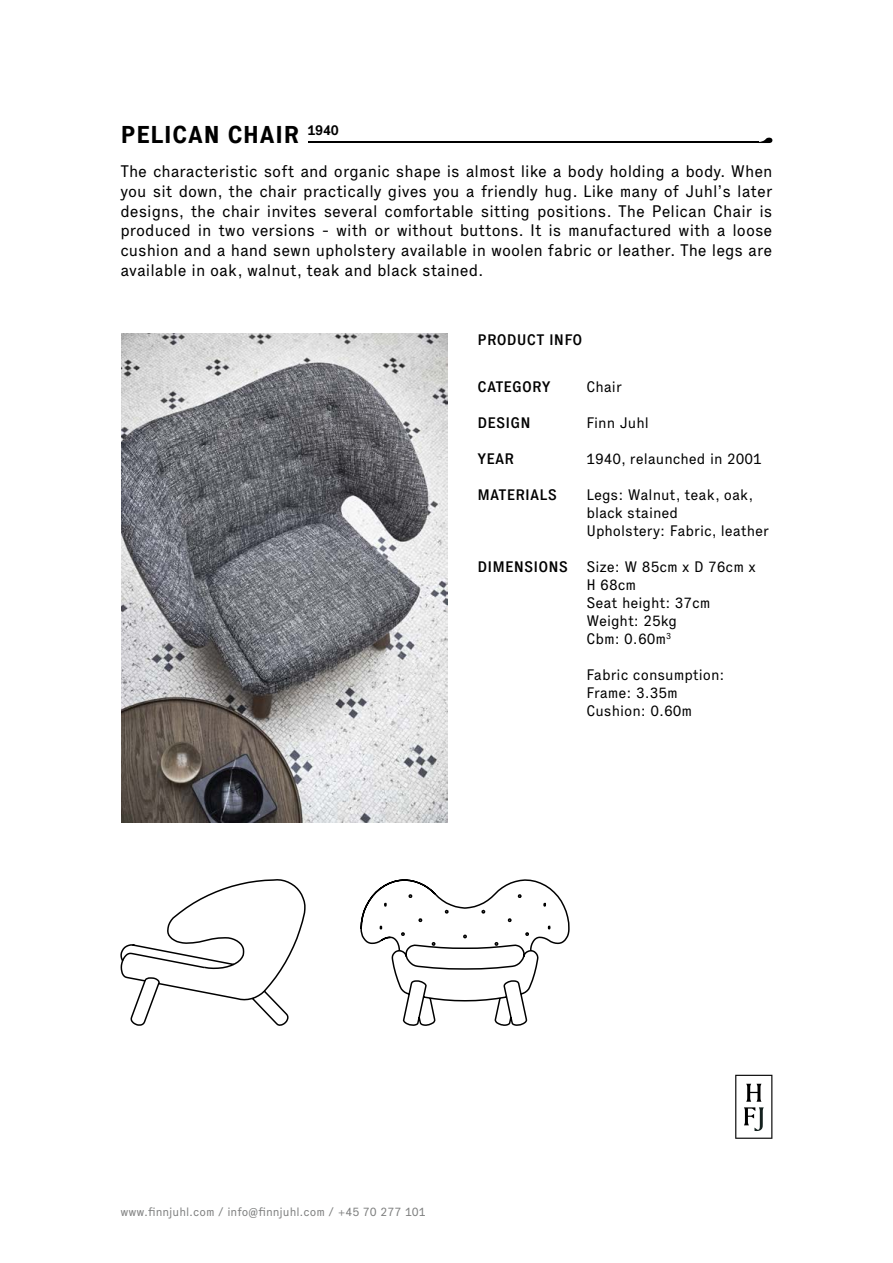
<style>
.page{position:relative;width:893px;height:1263px;background:#fff}
.page>*{position:absolute;margin:0;border:0;box-sizing:border-box;transform-origin:0 0}
.t1{font:700 24px "Executive";letter-spacing:.01em;color:#000}
.t2{font:16.5px/19.8px "Executive";color:#000;text-align:justify}
.t3{font:15px/18px "Executive";color:#000}
.t4{font:500 15px "Executive";letter-spacing:.01em;color:#000}
.t5{font:12px "Executive";color:#7f8080}
</style>
<div class="page">
<img style="left:121px;top:334px;width:326px;height:488px">
<svg style="left:735px;top:1075px;width:37px;height:64px"></svg>
<svg style="left:758px;top:138px;width:14px;height:5px"></svg>
<hr style="left:308px;top:142px;width:451px;height:1px;background:#000">
<svg style="left:120px;top:879px;width:450px;height:147px"></svg>
<h1 class="t1" style="left:121px;top:119px;width:220px">PELICAN CHAIR <sup>1940</sup></h1>
<p class="t2" style="left:120px;top:161px;width:654px">The characteristic soft and organic shape is almost like a body holding a body. When you sit down, the chair practically gives you a friendly hug. Like many of Juhl’s later designs, the chair invites several comfortable sitting positions. The Pelican Chair is produced in two versions - with or without buttons. It is manufactured with a loose cushion and a hand sewn upholstery available in woolen fabric or leather. The legs are available in oak, walnut, teak and black stained.</p>
<p class="t4" style="left:478px;top:331px;width:106px">PRODUCT INFO</p>
<p class="t4" style="left:478px;top:378px;width:75px">CATEGORY</p>
<p class="t4" style="left:478px;top:414px;width:55px">DESIGN</p>
<p class="t4" style="left:478px;top:450px;width:38px">YEAR</p>
<p class="t4" style="left:478px;top:486px;width:81px">MATERIALS</p>
<p class="t4" style="left:478px;top:558px;width:92px">DIMENSIONS</p>
<p class="t3" style="left:586px;top:378px;width:37px">Chair</p>
<p class="t3" style="left:586px;top:414px;width:64px">Finn Juhl</p>
<p class="t3" style="left:586px;top:450px;width:177px">1940, relaunched in 2001</p>
<p class="t3" style="left:586px;top:486px;width:184px">Legs: Walnut, teak, oak, black stained<br>Upholstery: Fabric, leather</p>
<p class="t3" style="left:586px;top:558px;width:171px">Size: W 85cm x D 76cm x<br>H 68cm<br>Seat height: 37cm<br>Weight: 25kg<br>Cbm: 0.60m<sup>3</sup></p>
<p class="t3" style="left:586px;top:666px;width:140px">Fabric consumption:<br>Frame: 3.35m<br>Cushion: 0.60m</p>
<p class="t5" style="left:121px;top:1204px;width:307px">www.finnjuhl.com / info@finnjuhl.com / +45 70 277 101</p>
</div>
